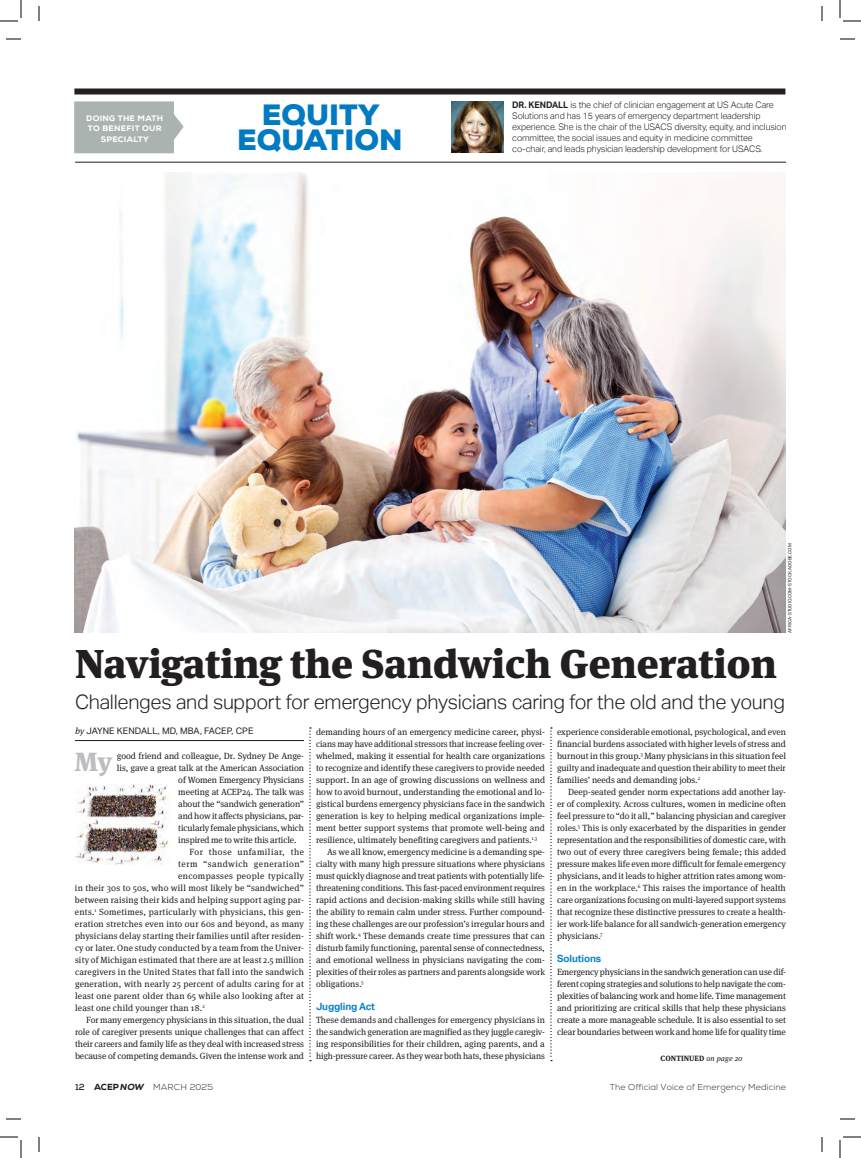
<style>
.page{position:relative;width:861px;height:1158px;background:#fff}
.page>*{position:absolute;margin:0;border:0;box-sizing:border-box;transform-origin:0 0}
.t1{font:900 40.2px "Meta Serif Pro";letter-spacing:-.01em;color:#231f20}
.t2{font:900 29.3px/25.7px "Nexa";letter-spacing:.005em;color:#007bc3;text-align:center}
.t3{font:900 26.2px "Meta Serif Pro";color:#bcbdc0}
.t4{font:300 20px "Aktiv Grotesk";letter-spacing:-.015em;color:#231f20}
.t5{font:700 10px "Aktiv Grotesk";letter-spacing:-.01em;color:#0984c7}
.t6{font:9px/12px "Meta Serif Pro";color:#231f20;text-align:justify}
.t7{font:9px "Meta Serif Pro";letter-spacing:.02em;color:#231f20}
.t8{font:300 9px/11px "Aktiv Grotesk";letter-spacing:-.01em;color:#231f20}
.t9{font:9px "Meta Serif Pro";letter-spacing:.05em;color:#231f20}
.t10{font:9px "Aktiv Grotesk";letter-spacing:.01em;color:#231f20}
.t11{font:9px "Meta Serif Pro";letter-spacing:.03em;color:#231f20}
.t12{font:300 8.6px "Nexa";letter-spacing:.01em;color:#231f20}
.t13{font:800 7.9px/10.7px "Nexa";letter-spacing:.035em;color:#fff;text-align:center}
.t14{font:700 7.6px "Meta Serif Pro";letter-spacing:.01em;color:#231f20}
.t15{font:4.5px "Aktiv Grotesk";color:#231f20}
.s1{font-weight:700}
.s2{font-family:"Meta Serif Pro";font-style:italic}
.s3{font-weight:400;font-style:italic}
.s4{font-weight:700;font-size:8.8px}
.s5{font-weight:800;font-size:8.8px}
.s6{font-weight:800;font-style:italic;font-size:8.8px}
</style>
<div class="page">
<hr style="left:75px;top:740px;width:229px;height:1px;background:#231f20">
<svg style="left:310px;top:728px;width:1px;height:333px"></svg>
<svg style="left:550px;top:728px;width:2px;height:333px"></svg>
<img style="left:75px;top:784px;width:94px;height:81px">
<svg style="left:74px;top:101px;width:110px;height:52px;background:#b1b9b7"></svg>
<div style="left:74px;top:88px;width:711px;height:6px;background:#231f20"></div>
<img style="left:451px;top:101px;width:52px;height:51px">
<hr style="left:75px;top:162px;width:711px;height:1px;background:#231f20">
<img style="left:74px;top:173px;width:712px;height:460px">
<svg style="left:6px;top:38px;width:15px;height:2px"></svg>
<svg style="left:840px;top:38px;width:15px;height:2px"></svg>
<svg style="left:6px;top:1118px;width:15px;height:2px"></svg>
<svg style="left:840px;top:1118px;width:15px;height:2px"></svg>
<svg style="left:38px;top:6px;width:2px;height:15px"></svg>
<svg style="left:38px;top:1137px;width:2px;height:15px"></svg>
<svg style="left:821px;top:6px;width:2px;height:15px"></svg>
<svg style="left:821px;top:1137px;width:2px;height:15px"></svg>
<svg style="left:0;top:0;width:22px;height:22px"></svg>
<svg style="left:0;top:1136px;width:22px;height:22px"></svg>
<svg style="left:839px;top:0;width:22px;height:22px"></svg>
<svg style="left:839px;top:1136px;width:22px;height:22px"></svg>
<p class="t13" style="left:86px;top:112px;width:77px">DOING TH E MATH<br>TO BENEFIT OUR<br>SPECIALTY</p>
<h2 class="t2" style="left:237px;top:102px;width:167px">EQUITY<br>EQUATION</h2>
<p class="t8" style="left:512px;top:99px;width:276px"><span class="s1">DR. KENDALL</span> is the chief of clinician engagement at US Acute Care Solutions and has 15 years of emergency department leadership experience. She is the chair of the USACS diversity, equity, and inclusion committee, the social issues and equity in medicine committee co-chair, and leads physician leadership development for USACS.</p>
<p class="t15" style="left:787px;top:633px;width:91px;rotate:-90deg">AFRICA-STUDIO.COM-STOCK.ADOBE.COM</p>
<h1 class="t1" style="left:75px;top:631px;width:703px">Navigating the Sandwich Generation</h1>
<h3 class="t4" style="left:75px;top:690px;width:711px">Challenges and support for emergency physicians caring for the old and the young</h3>
<p class="t10" style="left:75px;top:726px;width:180px"><span class="s2">by</span> JAYNE KENDALL, MD, MBA, FACEP, CPE</p>
<h3 class="t3" style="left:74px;top:740px;width:39px">My</h3>
<p class="t6" style="left:117px;top:749px;width:189px">good friend and colleague, Dr. Sydney De Ange-</p>
<p class="t6" style="left:316px;top:725px;width:231px">demanding hours of an emergency medicine career, physi-</p>
<p class="t6" style="left:316px;top:737px;width:231px">cians may have additional stressors that increase feeling over-</p>
<p class="t6" style="left:316px;top:749px;width:230px">whelmed, making it essential for health care organizations</p>
<p class="t6" style="left:316px;top:761px;width:230px">to recognize and identify these caregivers to provide needed</p>
<p class="t6" style="left:316px;top:773px;width:231px">support. In an age of growing discussions on wellness and</p>
<p class="t6" style="left:316px;top:785px;width:230px">how to avoid burnout, understanding the emotional and lo-</p>
<p class="t6" style="left:316px;top:797px;width:231px">gistical burdens emergency physicians face in the sandwich</p>
<p class="t6" style="left:316px;top:809px;width:231px">generation is key to helping medical organizations imple-</p>
<p class="t6" style="left:316px;top:821px;width:230px">ment better support systems that promote well-being and</p>
<p class="t6" style="left:316px;top:833px;width:223px">resilience, ultimately benefiting caregivers and patients.<sup>1,3</sup></p>
<p class="t6" style="left:327px;top:845px;width:219px">As we all know, emergency medicine is a demanding spe-</p>
<p class="t6" style="left:316px;top:857px;width:230px">cialty with many high pressure situations where physicians</p>
<p class="t6" style="left:316px;top:869px;width:231px">must quickly diagnose and treat patients with potentially life-</p>
<p class="t6" style="left:316px;top:881px;width:231px">threatening conditions. This fast-paced environment requires</p>
<p class="t6" style="left:316px;top:893px;width:230px">rapid actions and decision-making skills while still having</p>
<p class="t6" style="left:316px;top:905px;width:230px">the ability to remain calm under stress. Further compound-</p>
<p class="t6" style="left:316px;top:917px;width:230px">ing these challenges are our profession’s irregular hours and</p>
<p class="t6" style="left:316px;top:929px;width:230px">shift work.<sup>4</sup> These demands create time pressures that can</p>
<p class="t6" style="left:316px;top:941px;width:230px">disturb family functioning, parental sense of connectedness,</p>
<p class="t6" style="left:316px;top:953px;width:230px">and emotional wellness in physicians navigating the com-</p>
<p class="t6" style="left:316px;top:965px;width:231px">plexities of their roles as partners and parents alongside work</p>
<p class="t6" style="left:316px;top:977px;width:49px">obligations.<sup>5</sup></p>
<p class="t5" style="left:316px;top:1001px;width:61px">Juggling Act</p>
<p class="t6" style="left:316px;top:1013px;width:231px">These demands and challenges for emergency physicians in the sandwich generation are magnified as they juggle caregiv&shy;ing responsibilities for their children, aging parents, and a high-pressure career. As they wear both hats, these physicians</p>
<p class="t6" style="left:557px;top:725px;width:231px">experience considerable emotional, psychological, and even financial burdens associated with higher levels of stress and burnout in this group.<sup>3</sup> Many physicians in this situation feel guilty and inadequate and question their ability to meet their families’ needs and demanding jobs.<sup>2</sup></p>
<p class="t6" style="left:557px;top:785px;width:231px;text-indent:11px">Deep-seated gender norm expectations add another lay&shy;er of complexity. Across cultures, women in medicine often feel pressure to “do it all,” balancing physician and caregiver roles.<sup>5</sup> This is only exacerbated by the disparities in gender representation and the responsibilities of domestic care, with two out of every three caregivers being female; this added pressure makes life even more difficult for female emergency physicians, and it leads to higher attrition rates among wom&shy;en in the workplace.<sup>6</sup> This raises the importance of health care organizations focusing on multi-layered support systems that recognize these distinctive pressures to create a health&shy;ier work-life balance for all sandwich-generation emergency physicians.<sup>7</sup></p>
<p class="t5" style="left:557px;top:953px;width:46px">Solutions</p>
<p class="t6" style="left:557px;top:965px;width:231px">Emergency physicians in the sandwich generation can use dif&shy;ferent coping strategies and solutions to help navigate the com&shy;plexities of balancing work and home life. Time management and prioritizing are critical skills that help these physicians create a more manageable schedule. It is also essential to set clear boundaries between work and home life for quality time</p>
<p class="t6" style="left:117px;top:761px;width:189px">lis, gave a great talk at the American Association</p>
<p class="t6" style="left:178px;top:773px;width:127px">of Women Emergency Physicians</p>
<p class="t6" style="left:178px;top:785px;width:127px">meeting at ACEP24. The talk was</p>
<p class="t6" style="left:178px;top:797px;width:127px">about the “sandwich generation”</p>
<p class="t6" style="left:178px;top:809px;width:127px">and how it affects physicians, par-</p>
<p class="t6" style="left:178px;top:821px;width:127px">ticularly female physicians, which</p>
<p class="t6" style="left:178px;top:833px;width:120px">inspired me to write this article.</p>
<p class="t9" style="left:189px;top:845px;width:116px">For those unfamiliar, the</p>
<p class="t9" style="left:178px;top:857px;width:127px">term “sandwich generation”</p>
<p class="t11" style="left:178px;top:869px;width:127px">encompasses people typically</p>
<p class="t7" style="left:75px;top:881px;width:230px">in their 30s to 50s, who will most likely be “sandwiched”</p>
<p class="t7" style="left:75px;top:893px;width:230px">between raising their kids and helping support aging par-</p>
<p class="t7" style="left:75px;top:905px;width:230px">ents.<sup>1</sup> Sometimes, particularly with physicians, this gen-</p>
<p class="t7" style="left:75px;top:917px;width:230px">eration stretches even into our 60s and beyond, as many</p>
<p class="t7" style="left:75px;top:929px;width:231px">physicians delay starting their families until after residen-</p>
<p class="t6" style="left:75px;top:941px;width:231px">cy or later. One study conducted by a team from the Univer-</p>
<p class="t6" style="left:75px;top:953px;width:230px">sity of Michigan estimated that there are at least 2.5 million</p>
<p class="t7" style="left:75px;top:965px;width:231px">caregivers in the United States that fall into the sandwich</p>
<p class="t7" style="left:75px;top:977px;width:230px">generation, with nearly 25 percent of adults caring for at</p>
<p class="t7" style="left:75px;top:989px;width:231px">least one parent older than 65 while also looking after at</p>
<p class="t7" style="left:75px;top:1001px;width:131px">least one child younger than 18.<sup>2</sup></p>
<p class="t6" style="left:86px;top:1013px;width:219px">For many emergency physicians in this situation, the dual</p>
<p class="t6" style="left:75px;top:1025px;width:231px">role of caregiver presents unique challenges that can affect</p>
<p class="t6" style="left:75px;top:1037px;width:231px">their careers and family life as they deal with increased stress</p>
<p class="t6" style="left:75px;top:1049px;width:231px">because of competing demands. Given the intense work and</p>
<p class="t14" style="left:661px;top:1052px;width:83px">CONTINUED <span class="s3">on page 20</span></p>
<p class="t12" style="left:75px;top:1082px;width:140px"><span class="s4">12</span> <span class="s5">ACEP</span> <span class="s6">NOW</span> MArc h 2025</p>
<p class="t12" style="left:610px;top:1082px;width:178px">The Official Voice of Emergency Medicine</p>
</div>
